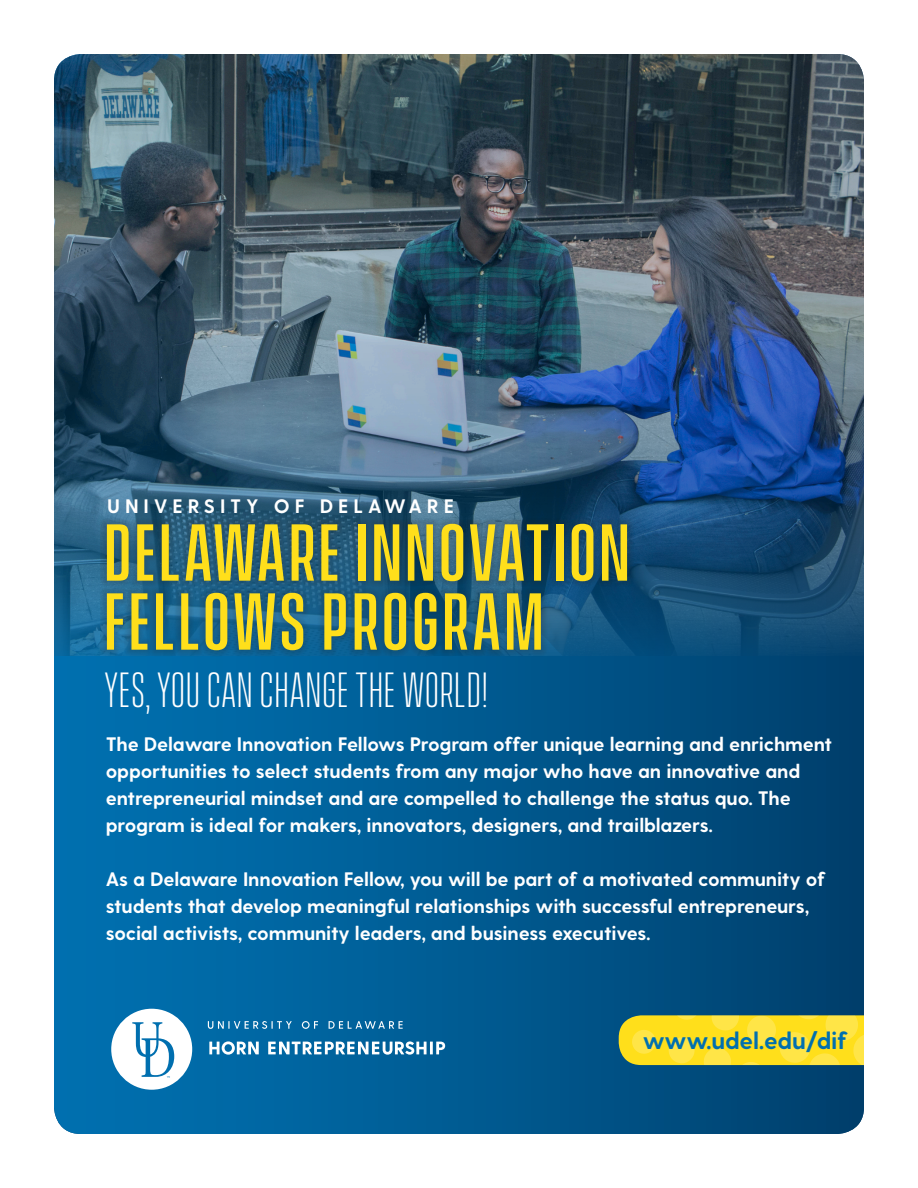
<style>
.page{position:relative;width:918px;height:1188px;background:#fff}
.page>*{position:absolute;margin:0;border:0;box-sizing:border-box;transform-origin:0 0}
.t1{font:500 73.5px "Vanguard CF";letter-spacing:.04em;color:#ffdf1b}
.t2{font:300 45px "Vanguard CF";color:#fff}
.t3{font:700 24px "Greycliff CF";letter-spacing:-.01em;color:#006faf}
.t4{font:700 19.5px/27px "Greycliff CF";letter-spacing:-.01em;color:#fff}
.t5{font:700 19.5px "Greycliff CF";letter-spacing:.25em;color:#fff}
</style>
<div class="page">
<svg style="left:54px;top:656px;width:810px;height:478px;background:#005a91"></svg>
<img style="left:54px;top:54px;width:810px;height:602px">
<div style="left:111px;top:1009px;width:81px;height:81px;background:#fff;border-radius:50%"></div>
<svg style="left:132px;top:1022px;width:42px;height:56px"></svg>
<svg style="left:208px;top:1021px;width:84px;height:8px"></svg>
<svg style="left:302px;top:1021px;width:16px;height:8px"></svg>
<svg style="left:329px;top:1021px;width:74px;height:8px"></svg>
<svg style="left:209px;top:1041px;width:50px;height:14px"></svg>
<svg style="left:268px;top:1041px;width:177px;height:14px"></svg>
<div style="left:100px;top:518px;width:534px;height:139px;background:#231f20;opacity:.4"></div>
<div style="left:619px;top:1015px;width:270px;height:50px;background:#ffdf1b;border-radius:22px"></div>
<svg style="left:668px;top:1015px;width:196px;height:50px"></svg>
<svg style="left:632px;top:1030px;width:24px;height:24px"></svg>
<div style="left:864px;top:976px;width:54px;height:119px;background:#fff"></div>
<p class="t5" style="left:107px;top:495px;width:348px">UNIVERSITY OF DELAWARE</p>
<p class="t1" style="left:104px;top:511px;width:527px">DELAWARE INNOVATION</p>
<p class="t1" style="left:104px;top:580px;width:441px">FELLOWS PROGRAM</p>
<p class="t2" style="left:104px;top:665px;width:386px">YES, YOU CAN CHANGE THE WORLD!</p>
<p class="t4" style="left:106px;top:732px;width:728px">The Delaware Innovation Fellows Program offer unique learning and enrichment opportunities to select students from any major who have an innovative and entrepreneurial mindset and are compelled to challenge the status quo. The program is ideal for makers, innovators, designers, and trailblazers.</p>
<p class="t4" style="left:106px;top:867px;width:721px">As a Delaware Innovation Fellow, you will be part of a motivated community of students that develop meaningful relationships with successful entrepreneurs, social activists, community leaders, and business executives.</p>
<p class="t3" style="left:643px;top:1026px;width:206px">www.udel.edu/dif</p>
</div>
